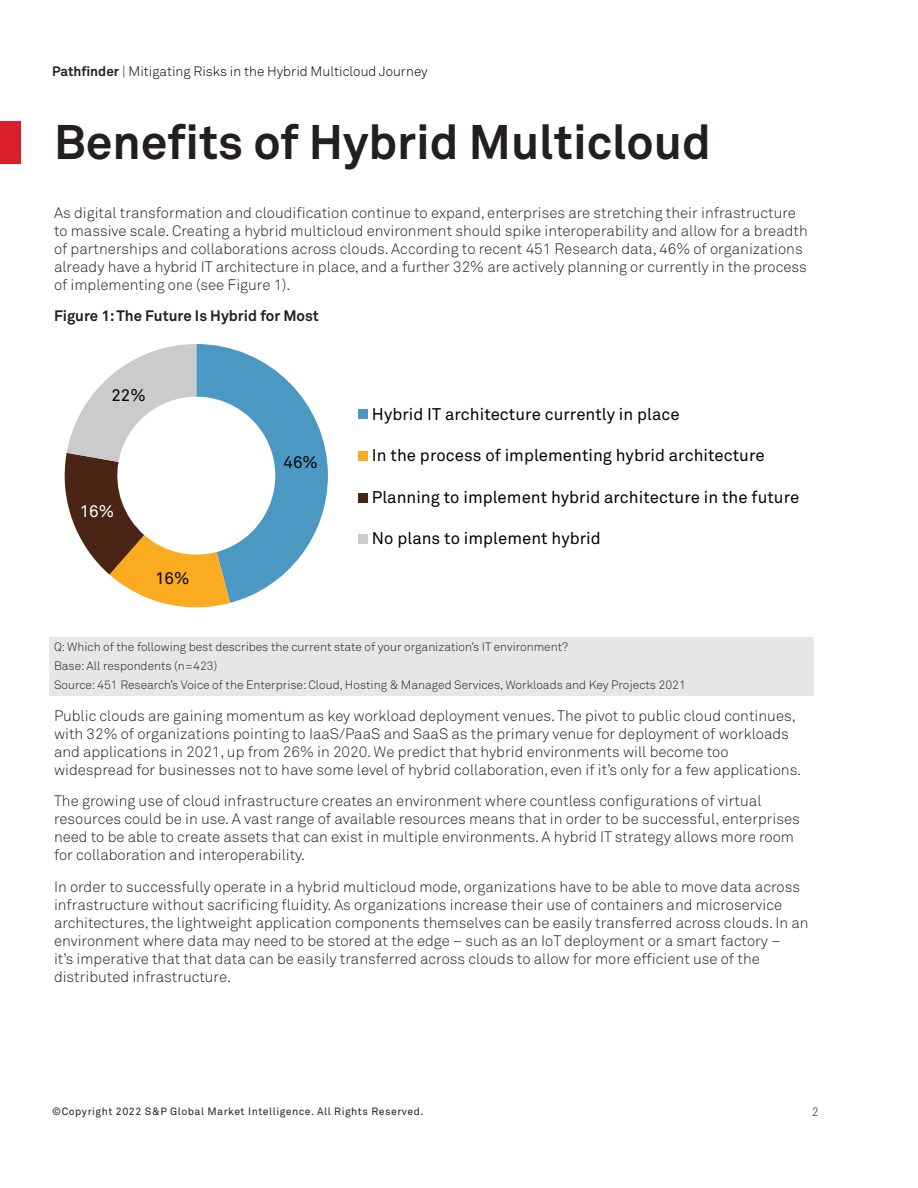
<style>
.page{position:relative;width:918px;height:1188px;background:#fff}
.page>*{position:absolute;margin:0;border:0;box-sizing:border-box;transform-origin:0 0}
.Heading_1{font:700 48px "Akkurat Pro";color:#231f20}
.t1{font:16.8px "Akkurat Pro";color:#040503}
.t2{font:16.8px "Akkurat Pro";color:#fff}
.t3{font:300 15px/18px "Akkurat Pro";color:#231f20}
.Exhibit_Title{font:700 15px "Akkurat Pro";color:#231f20}
.t4{font:300 13.5px "Akkurat Pro";color:#000}
.Source{font:300 12px "Akkurat Pro";color:#231f20}
.Source_-_final_line{font:300 12px "Akkurat Pro";color:#231f20}
.t5{font:10.5px "Akkurat Pro";letter-spacing:.05em;color:#231f20}
.s1{font-weight:700;color:#231f20}
.s2{color:#231f20}
</style>
<div class="page">
<div style="left:0;top:122px;width:21px;height:42px;background:#d91f2c"></div>
<div style="left:50px;top:637px;width:764px;height:21px;background:#e6e7e9"></div>
<div style="left:50px;top:656px;width:764px;height:21px;background:#e6e7e9"></div>
<div style="left:50px;top:675px;width:764px;height:21px;background:#e6e7e9"></div>
<svg style="left:64px;top:344px;width:264px;height:264px"></svg>
<div style="left:359px;top:410px;width:9px;height:9px;background:#4b99c2"></div>
<div style="left:359px;top:451px;width:9px;height:10px;background:#faab1f"></div>
<div style="left:359px;top:493px;width:9px;height:9px;background:#4a2515"></div>
<div style="left:359px;top:535px;width:9px;height:9px;background:#cbcbcb"></div>
<p class="t4" style="left:52px;top:63px;width:377px"><span class="s1">Pathfinder</span> <span class="s2">|</span> Mitigating Risks in the Hybrid Multicloud Journey</p>
<p class="Heading_1" style="left:54px;top:113px;width:659px">Benefits of Hybrid Multicloud</p>
<p class="t3" style="left:54px;top:203px;width:755px">As digital transformation and cloudification continue to expand, enterprises are stretching their infrastructure to massive scale. Creating a hybrid multicloud environment should spike interoperability and allow for a breadth of partnerships and collaborations across clouds. According to recent 451 Research data, 46% of organizations already have a hybrid IT architecture in place, and a further 32% are actively planning or currently in the process of implementing one (see Figure 1).</p>
<p class="Exhibit_Title" style="left:54px;top:307px;width:266px">Figure 1: The Future Is Hybrid for Most</p>
<p class="t1" style="left:111px;top:385px;width:36px">22%</p>
<p class="t2" style="left:80px;top:501px;width:36px">16%</p>
<p class="t1" style="left:155px;top:569px;width:36px">16%</p>
<p class="t1" style="left:283px;top:452px;width:36px">46%</p>
<p class="t1" style="left:372px;top:404px;width:309px">Hybrid IT architecture currently in place</p>
<p class="t1" style="left:372px;top:446px;width:394px">In the process of implementing hybrid architecture</p>
<p class="t1" style="left:372px;top:487px;width:429px">Planning to implement hybrid architecture in the future</p>
<p class="t1" style="left:372px;top:529px;width:230px">No plans to implement hybrid</p>
<p class="Source" style="left:54px;top:640px;width:515px">Q: Which of the following best describes the current state of your organization’s IT environment?</p>
<p class="Source" style="left:54px;top:659px;width:165px">Base: All respondents (n=423)</p>
<p class="Source_-_final_line" style="left:54px;top:678px;width:633px">Source: 451 Research’s Voice of the Enterprise: Cloud, Hosting &amp; Managed Services, Workloads and Key Projects 2021</p>
<p class="t3" style="left:54px;top:706px;width:749px">Public clouds are gaining momentum as key workload deployment venues. The pivot to public cloud continues, with 32% of organizations pointing to IaaS/PaaS and SaaS as the primary venue for deployment of workloads and applications in 2021, up from 26% in 2020. We predict that hybrid environments will become too widespread for businesses not to have some level of hybrid collaboration, even if it’s only for a few applications.</p>
<p class="t3" style="left:54px;top:792px;width:747px">The growing use of cloud infrastructure creates an environment where countless configurations of virtual resources could be in use. A vast range of available resources means that in order to be successful, enterprises need to be able to create assets that can exist in multiple environments. A hybrid IT strategy allows more room for collaboration and interoperability.</p>
<p class="t3" style="left:54px;top:877px;width:756px">In order to successfully operate in a hybrid multicloud mode, organizations have to be able to move data across infrastructure without sacrificing fluidity. As organizations increase their use of containers and microservice architectures, the lightweight application components themselves can be easily transferred across clouds. In an environment where data may need to be stored at the edge – such as an IoT deployment or a smart factory –<br>it’s imperative that that data can be easily transferred across clouds to allow for more efficient use of the distributed infrastructure.</p>
<p class="t5" style="left:52px;top:1105px;width:373px">©Copyright 2022 S&amp;P Global Market Intelligence. All Rights Reserved.</p>
<p class="Source_-_final_line" style="left:812px;top:1105px;width:8px">2</p>
</div>
